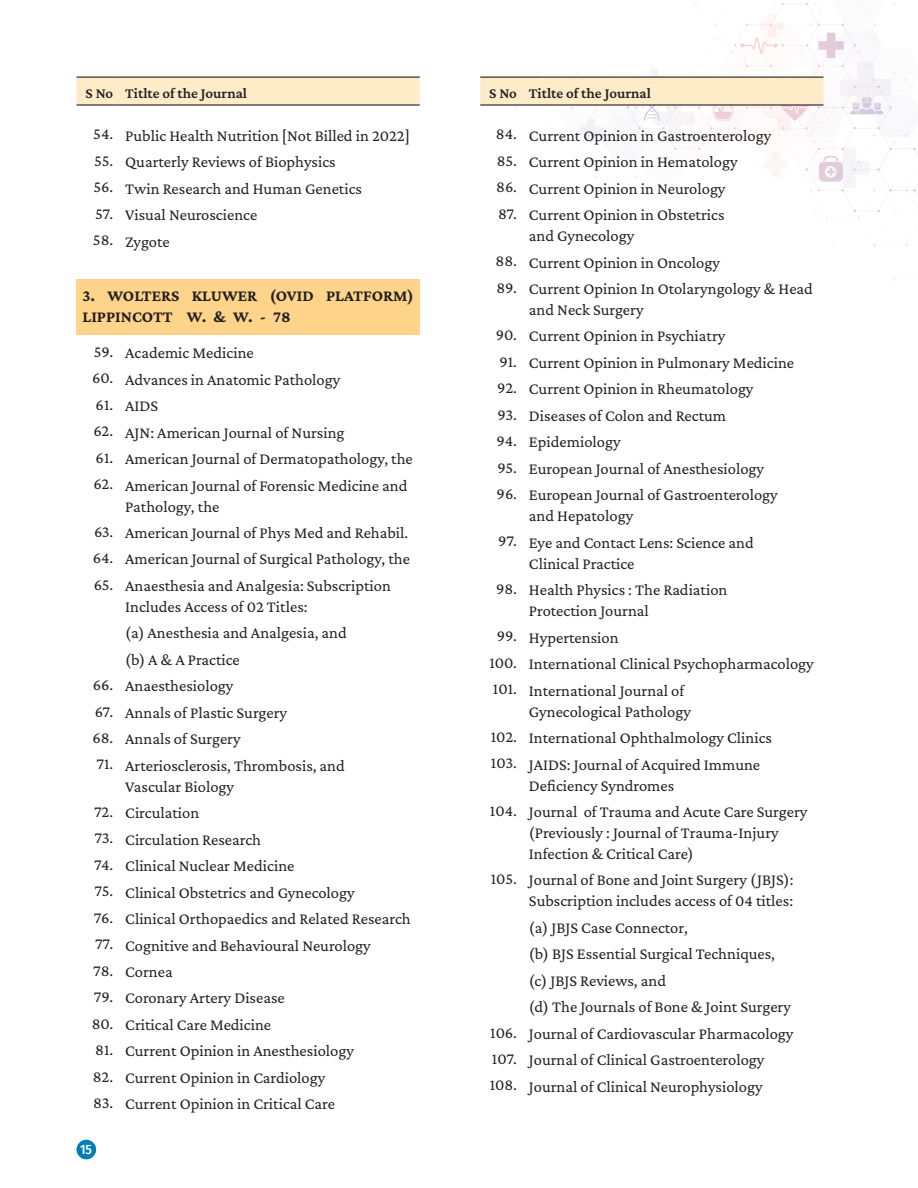
<style>
.page{position:relative;width:918px;height:1188px;background:#fff}
.page>*{position:absolute;margin:0;border:0;box-sizing:border-box;transform-origin:0 0}
.t1{font:16.5px/21px "Crimson Pro";color:#231f20}
.t2{font:700 16.5px/21px "Crimson Pro";color:#231f20}
.t3{font:600 15px "Crimson Pro";color:#231f20}
.t4{font:500 13.5px "Fira Sans Condensed";color:#fff}
</style>
<div class="page">
<div style="left:77px;top:1140px;width:19px;height:19px;background:#007db1;border-radius:50%"></div>
<div style="left:77px;top:78px;width:343px;height:26px;background:#feebc8"></div>
<div style="left:77px;top:279px;width:343px;height:56px;background:#fed48a"></div>
<hr style="left:77px;top:77px;width:42px;height:1px;background:#231f20">
<hr style="left:119px;top:77px;width:301px;height:1px;background:#231f20">
<hr style="left:77px;top:104px;width:42px;height:2px;background:#231f20">
<hr style="left:119px;top:104px;width:301px;height:2px;background:#231f20">
<svg style="left:480px;top:3px;width:438px;height:185px"></svg>
<hr style="left:480px;top:77px;width:43px;height:1px;background:#231f20">
<hr style="left:523px;top:77px;width:300px;height:1px;background:#231f20">
<hr style="left:480px;top:104px;width:43px;height:2px;background:#231f20">
<hr style="left:523px;top:104px;width:300px;height:2px;background:#231f20">
<p class="t3" style="left:86px;top:83px;width:29px">S No</p>
<p class="t3" style="left:125px;top:83px;width:123px">Titlte of the Journal</p>
<p class="t1" style="left:93px;top:123px;width:21px">54.</p>
<p class="t1" style="left:125px;top:125px;width:286px">Public Health Nutrition [Not Billed in 2022]</p>
<p class="t1" style="left:94px;top:150px;width:21px">55.</p>
<p class="t1" style="left:125px;top:151px;width:212px">Quarterly Reviews of Biophysics</p>
<p class="t1" style="left:93px;top:176px;width:21px">56.</p>
<p class="t1" style="left:125px;top:177px;width:238px">Twin Research and Human Genetics</p>
<p class="t1" style="left:95px;top:203px;width:19px">57.</p>
<p class="t1" style="left:125px;top:204px;width:133px">Visual Neuroscience</p>
<p class="t1" style="left:93px;top:229px;width:22px">58.</p>
<p class="t1" style="left:125px;top:230px;width:46px">Zygote</p>
<p class="t2" style="left:83px;top:285px;width:333px">3. WOLTERS KLUWER (OVID PLATFORM)<br>LIPPINCOTT W. &amp; W. - 78</p>
<p class="t1" style="left:94px;top:341px;width:21px">59.</p>
<p class="t1" style="left:125px;top:342px;width:130px">Academic Medicine</p>
<p class="t1" style="left:92px;top:367px;width:23px">60.</p>
<p class="t1" style="left:125px;top:369px;width:217px">Advances in Anatomic Pathology</p>
<p class="t1" style="left:96px;top:394px;width:19px">61.</p>
<p class="t1" style="left:125px;top:395px;width:35px">AIDS</p>
<p class="t1" style="left:94px;top:420px;width:21px">62.</p>
<p class="t1" style="left:125px;top:421px;width:221px">AJN: American Journal of Nursing</p>
<p class="t1" style="left:96px;top:447px;width:19px">61.</p>
<p class="t1" style="left:125px;top:448px;width:289px">American Journal of Dermatopathology, the</p>
<p class="t1" style="left:94px;top:473px;width:21px">62.</p>
<p class="t1" style="left:125px;top:474px;width:284px">American Journal of Forensic Medicine and<br>Pathology, the</p>
<p class="t1" style="left:94px;top:521px;width:21px">63.</p>
<p class="t1" style="left:125px;top:522px;width:285px">American Journal of Phys Med and Rehabil.</p>
<p class="t1" style="left:93px;top:547px;width:22px">64.</p>
<p class="t1" style="left:125px;top:548px;width:286px">American Journal of Surgical Pathology, the</p>
<p class="t1" style="left:94px;top:574px;width:21px">65.</p>
<p class="t1" style="left:125px;top:575px;width:267px">Anaesthesia and Analgesia: Subscription<br>Includes Access of 02 Titles:</p>
<p class="t1" style="left:125px;top:622px;width:223px">(a) Anesthesia and Analgesia, and</p>
<p class="t1" style="left:125px;top:649px;width:116px">(b) A &amp; A Practice</p>
<p class="t1" style="left:93px;top:674px;width:22px">66.</p>
<p class="t1" style="left:125px;top:675px;width:110px">Anaesthesiology</p>
<p class="t1" style="left:95px;top:700px;width:20px">67.</p>
<p class="t1" style="left:125px;top:702px;width:163px">Annals of Plastic Surgery</p>
<p class="t1" style="left:92px;top:727px;width:22px">68.</p>
<p class="t1" style="left:125px;top:728px;width:117px">Annals of Surgery</p>
<p class="t1" style="left:96px;top:753px;width:18px">71.</p>
<p class="t1" style="left:125px;top:755px;width:221px">Arteriosclerosis, Thrombosis, and<br>Vascular Biology</p>
<p class="t1" style="left:94px;top:801px;width:21px">72.</p>
<p class="t1" style="left:125px;top:802px;width:75px">Circulation</p>
<p class="t1" style="left:94px;top:827px;width:20px">73.</p>
<p class="t1" style="left:125px;top:829px;width:137px">Circulation Research</p>
<p class="t1" style="left:94px;top:854px;width:21px">74.</p>
<p class="t1" style="left:125px;top:855px;width:171px">Clinical Nuclear Medicine</p>
<p class="t1" style="left:94px;top:880px;width:20px">75.</p>
<p class="t1" style="left:125px;top:881px;width:231px">Clinical Obstetrics and Gynecology</p>
<p class="t1" style="left:94px;top:907px;width:21px">76.</p>
<p class="t1" style="left:125px;top:908px;width:287px">Clinical Orthopaedics and Related Research</p>
<p class="t1" style="left:95px;top:933px;width:20px">77.</p>
<p class="t1" style="left:125px;top:934px;width:247px">Cognitive and Behavioural Neurology</p>
<p class="t1" style="left:93px;top:960px;width:22px">78.</p>
<p class="t1" style="left:125px;top:961px;width:49px">Cornea</p>
<p class="t1" style="left:94px;top:986px;width:21px">79.</p>
<p class="t1" style="left:125px;top:987px;width:161px">Coronary Artery Disease</p>
<p class="t1" style="left:92px;top:1013px;width:23px">80.</p>
<p class="t1" style="left:125px;top:1014px;width:147px">Critical Care Medicine</p>
<p class="t1" style="left:95px;top:1039px;width:20px">81.</p>
<p class="t1" style="left:125px;top:1040px;width:230px">Current Opinion in Anesthesiology</p>
<p class="t1" style="left:93px;top:1065px;width:22px">82.</p>
<p class="t1" style="left:125px;top:1067px;width:202px">Current Opinion in Cardiology</p>
<p class="t1" style="left:93px;top:1092px;width:21px">83.</p>
<p class="t1" style="left:125px;top:1093px;width:211px">Current Opinion in Critical Care</p>
<p class="t4" style="left:80px;top:1139px;width:13px">15</p>
<p class="t3" style="left:489px;top:83px;width:29px">S No</p>
<p class="t3" style="left:529px;top:83px;width:123px">Titlte of the Journal</p>
<p class="t1" style="left:496px;top:123px;width:23px">84.</p>
<p class="t1" style="left:529px;top:125px;width:244px">Current Opinion in Gastroenterology</p>
<p class="t1" style="left:497px;top:150px;width:22px">85.</p>
<p class="t1" style="left:529px;top:151px;width:210px">Current Opinion in Hematology</p>
<p class="t1" style="left:496px;top:176px;width:22px">86.</p>
<p class="t1" style="left:529px;top:177px;width:198px">Current Opinion in Neurology</p>
<p class="t1" style="left:498px;top:203px;width:20px">87.</p>
<p class="t1" style="left:529px;top:204px;width:197px">Current Opinion in Obstetrics and Gynecology</p>
<p class="t1" style="left:496px;top:250px;width:23px">88.</p>
<p class="t1" style="left:529px;top:251px;width:193px">Current Opinion in Oncology</p>
<p class="t1" style="left:497px;top:277px;width:22px">89.</p>
<p class="t1" style="left:529px;top:278px;width:285px">Current Opinion In Otolaryngology &amp; Head and Neck Surgery</p>
<p class="t1" style="left:496px;top:324px;width:23px">90.</p>
<p class="t1" style="left:529px;top:325px;width:198px">Current Opinion in Psychiatry</p>
<p class="t1" style="left:499px;top:351px;width:19px">91.</p>
<p class="t1" style="left:529px;top:352px;width:267px">Current Opinion in Pulmonary Medicine</p>
<p class="t1" style="left:497px;top:377px;width:21px">92.</p>
<p class="t1" style="left:529px;top:378px;width:226px">Current Opinion in Rheumatology</p>
<p class="t1" style="left:497px;top:403px;width:21px">93.</p>
<p class="t1" style="left:529px;top:405px;width:199px">Diseases of Colon and Rectum</p>
<p class="t1" style="left:497px;top:430px;width:22px">94.</p>
<p class="t1" style="left:529px;top:431px;width:93px">Epidemiology</p>
<p class="t1" style="left:497px;top:456px;width:21px">95.</p>
<p class="t1" style="left:529px;top:458px;width:237px">European Journal of Anesthesiology</p>
<p class="t1" style="left:497px;top:483px;width:22px">96.</p>
<p class="t1" style="left:529px;top:484px;width:250px">European Journal of Gastroenterology and Hepatology</p>
<p class="t1" style="left:498px;top:530px;width:20px">97.</p>
<p class="t1" style="left:529px;top:532px;width:226px">Eye and Contact Lens: Science and<br>Clinical Practice</p>
<p class="t1" style="left:496px;top:578px;width:22px">98.</p>
<p class="t1" style="left:529px;top:579px;width:200px">Health Physics : The Radiation<br>Protection Journal</p>
<p class="t1" style="left:497px;top:625px;width:22px">99.</p>
<p class="t1" style="left:529px;top:627px;width:91px">Hypertension</p>
<p class="t1" style="left:489px;top:652px;width:29px">100.</p>
<p class="t1" style="left:529px;top:653px;width:286px">International Clinical Psychopharmacology</p>
<p class="t1" style="left:493px;top:678px;width:26px">101.</p>
<p class="t1" style="left:529px;top:679px;width:163px">International Journal of<br>Gynecological Pathology</p>
<p class="t1" style="left:491px;top:726px;width:28px">102.</p>
<p class="t1" style="left:529px;top:727px;width:245px">International Ophthalmology Clinics</p>
<p class="t1" style="left:491px;top:752px;width:28px">103.</p>
<p class="t1" style="left:529px;top:753px;width:233px">JAIDS: Journal of Acquired Immune<br>Deficiency Syndromes</p>
<p class="t1" style="left:490px;top:800px;width:29px">104.</p>
<p class="t1" style="left:529px;top:801px;width:280px">Journal of Trauma and Acute Care Surgery (Previously : Journal of Trauma-Injury<br>Infection &amp; Critical Care)</p>
<p class="t1" style="left:491px;top:868px;width:28px">105.</p>
<p class="t1" style="left:529px;top:869px;width:266px">Journal of Bone and Joint Surgery (JBJS):<br>Subscription includes access of 04 titles:</p>
<p class="t1" style="left:529px;top:917px;width:160px">(a) JBJS Case Connector,</p>
<p class="t1" style="left:529px;top:943px;width:247px">(b) BJS Essential Surgical Techniques,</p>
<p class="t1" style="left:529px;top:970px;width:139px">(c) JBJS Reviews, and</p>
<p class="t1" style="left:529px;top:996px;width:264px">(d) The Journals of Bone &amp; Joint Surgery</p>
<p class="t1" style="left:490px;top:1021px;width:28px">106.</p>
<p class="t1" style="left:529px;top:1023px;width:266px">Journal of Cardiovascular Pharmacology</p>
<p class="t1" style="left:492px;top:1048px;width:27px">107.</p>
<p class="t1" style="left:529px;top:1049px;width:237px">Journal of Clinical Gastroenterology</p>
<p class="t1" style="left:490px;top:1074px;width:29px">108.</p>
<p class="t1" style="left:529px;top:1076px;width:235px">Journal of Clinical Neurophysiology</p>
</div>
